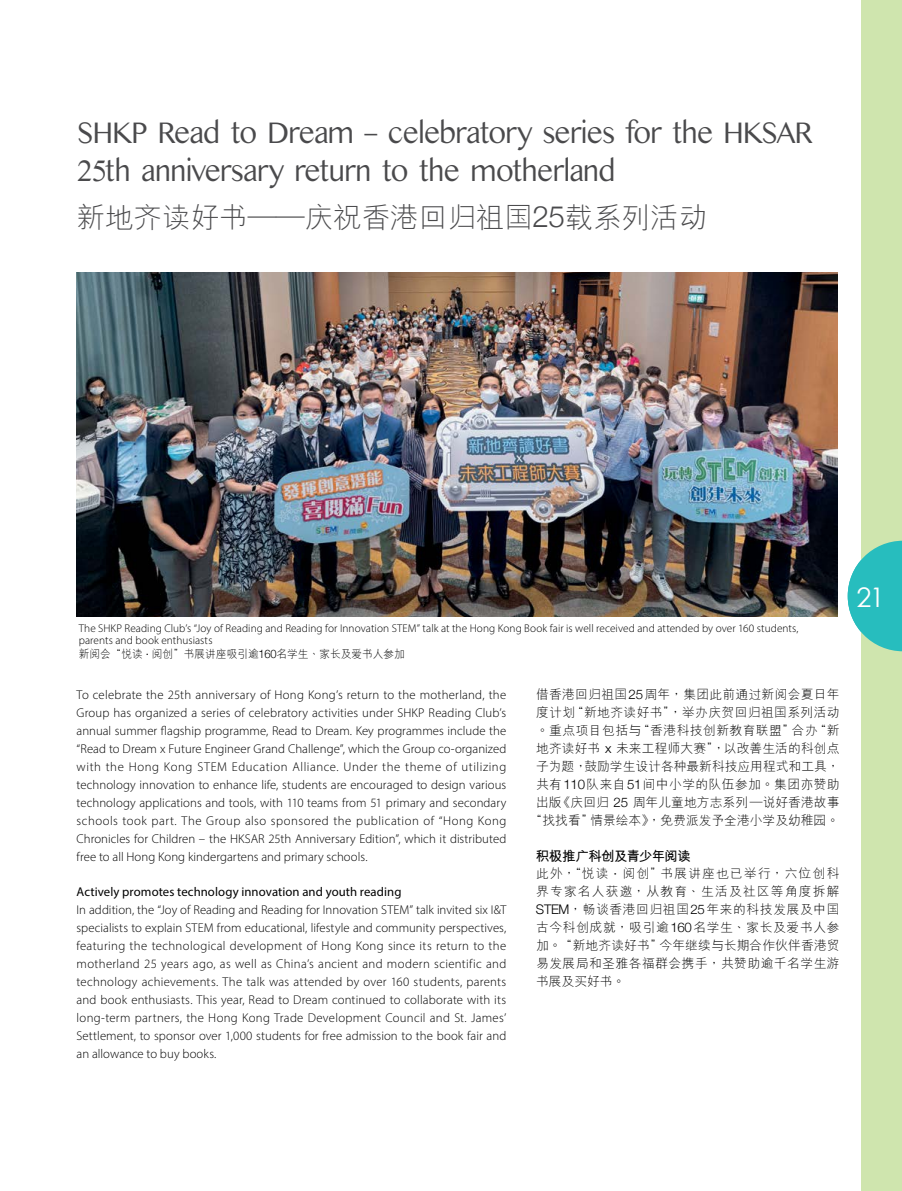
<style>
.page{position:relative;width:902px;height:1191px;background:#fff}
.page>*{position:absolute;margin:0;border:0;box-sizing:border-box;transform-origin:0 0}
.t1{font:31.5px/37.5px "Kannada MN";letter-spacing:-.075em;color:#4a4a4c;scale:.95 1}
.t2{font:300 28.5px "M Hei HKS";color:#4a4a4c}
.t3{font:27px "Century Gothic";color:#fff}
.t4{font:700 13.5px "M Hei HKS";letter-spacing:-.05em;color:#000}
.t5{font:300 12.75px/18px "Myriad Pro";letter-spacing:.005em;color:#000;text-align:justify}
.t6{font:300 12.75px/18px "M Hei HKS";letter-spacing:.01em;color:#000;text-align:center}
.t7{font:12.75px "Myriad Pro";letter-spacing:.005em;color:#000}
.t8{font:300 11.25px/12px "Myriad Pro";letter-spacing:.005em;color:#000}
.t9{font:300 11.25px "M Hei HKS";color:#000;scale:.95 1}
.s1{font-family:"Helvetica Neue";font-size:29.7px}
.s2{font-family:"Helvetica Neue";font-size:11.7px}
.s3{font-family:"Helvetica Neue";font-size:13.2px}
</style>
<div class="page">
<img style="left:77px;top:272px;width:760px;height:345px">
<div style="left:861px;top:0;width:40px;height:1191px;background:#cfe5ae"></div>
<svg style="left:847px;top:541px;width:54px;height:110px"></svg>
<h1 class="t1" style="left:77px;top:114px;width:776px">SHKP Read to Dream – celebratory series for the HKSAR<br>25th anniversary return to the motherland</h1>
<h2 class="t2" style="left:77px;top:197px;width:632px">新地齊讀好書——慶祝香港回歸祖國<span class="s1">25</span>載系列活動</h2>
<p class="t8" style="left:79px;top:621px;width:721px">The SHKP Reading Club’s “Joy of Reading and Reading for Innovation STEM” talk at the Hong Kong Book fair is well received and attended by over 160 students, parents and book enthusiasts</p>
<p class="t9" style="left:79px;top:646px;width:345px">新閱會“悅讀 <span class="s2">·</span> 閱創”書展講座吸引逾<span class="s2">160</span>名學生、家長及愛書人參加</p>
<p class="t5" style="left:77px;top:685px;width:431px">To celebrate the 25th anniversary of Hong Kong’s return to the motherland, the Group has organized a series of celebratory activities under SHKP Reading Club’s annual summer flagship programme, Read to Dream. Key programmes include the “Read to Dream x Future Engineer Grand Challenge”, which the Group co-organized with the Hong Kong STEM Education Alliance. Under the theme of utilizing technology innovation to enhance life, students are encouraged to design various technology applications and tools, with 110 teams from 51 primary and secondary schools took part. The Group also sponsored the publication of “Hong Kong Chronicles for Children – the HKSAR 25th Anniversary Edition”, which it distributed free to all Hong Kong kindergartens and primary schools.</p>
<p class="t7" style="left:77px;top:883px;width:326px">Actively promotes technology innovation and youth reading</p>
<p class="t5" style="left:77px;top:900px;width:431px">In addition, the “Joy of Reading and Reading for Innovation STEM” talk invited six I&amp;T specialists to explain STEM from educational, lifestyle and community perspectives, featuring the technological development of Hong Kong since its return to the motherland 25 years ago, as well as China’s ancient and modern scientific and technology achievements. The talk was attended by over 160 students, parents and book enthusiasts. This year, Read to Dream continued to collaborate with its long-term partners, the Hong Kong Trade Development Council and St. James’ Settlement, to sponsor over 1,000 students for free admission to the book fair and an allowance to buy books.</p>
<p class="t6" style="left:529px;top:685px;width:311px">借香港回歸祖國<span class="s3">25</span>周年，集團此前通過新閱會夏日年度計劃“新地齊讀好書”，舉辦慶賀回歸祖國系列活動。重點項目包括與“香港科技創新教育聯盟”合辦“新地齊讀好書 <span class="s3">x</span> 未來工程師大賽”，以改善生活的科創點子為題，鼓勵學生設計各種最新科技應用程式和工具，共有<span class="s3">110</span>隊來自<span class="s3">51</span>間中小學的隊伍參加。集團亦贊助出版《慶回歸 <span class="s3">25</span> 周年兒童地方志系列—說好香港故事“找找看”情景繪本》，免費派發予全港小學及幼稚園。</p>
<p class="t4" style="left:536px;top:846px;width:156px">積極推廣科創及青少年閱讀</p>
<p class="t6" style="left:536px;top:864px;width:305px;text-align:justify">此外，“悅讀 <span class="s3">·</span> 閱創”書展講座也已舉行，六位創科界專家名人獲邀，從教育、生活及社區等角度拆解<span class="s3">STEM</span>，暢談香港回歸祖國<span class="s3">25</span>年來的科技發展及中國古今科創成就，吸引逾<span class="s3">160</span>名學生、家長及愛書人參加。“新地齊讀好書”今年繼續與長期合作伙伴香港貿易發展局和聖雅各福群會攜手，共贊助逾千名學生游書展及買好書。</p>
<h3 class="t3" style="left:856px;top:579px;width:30px">21</h3>
</div>
